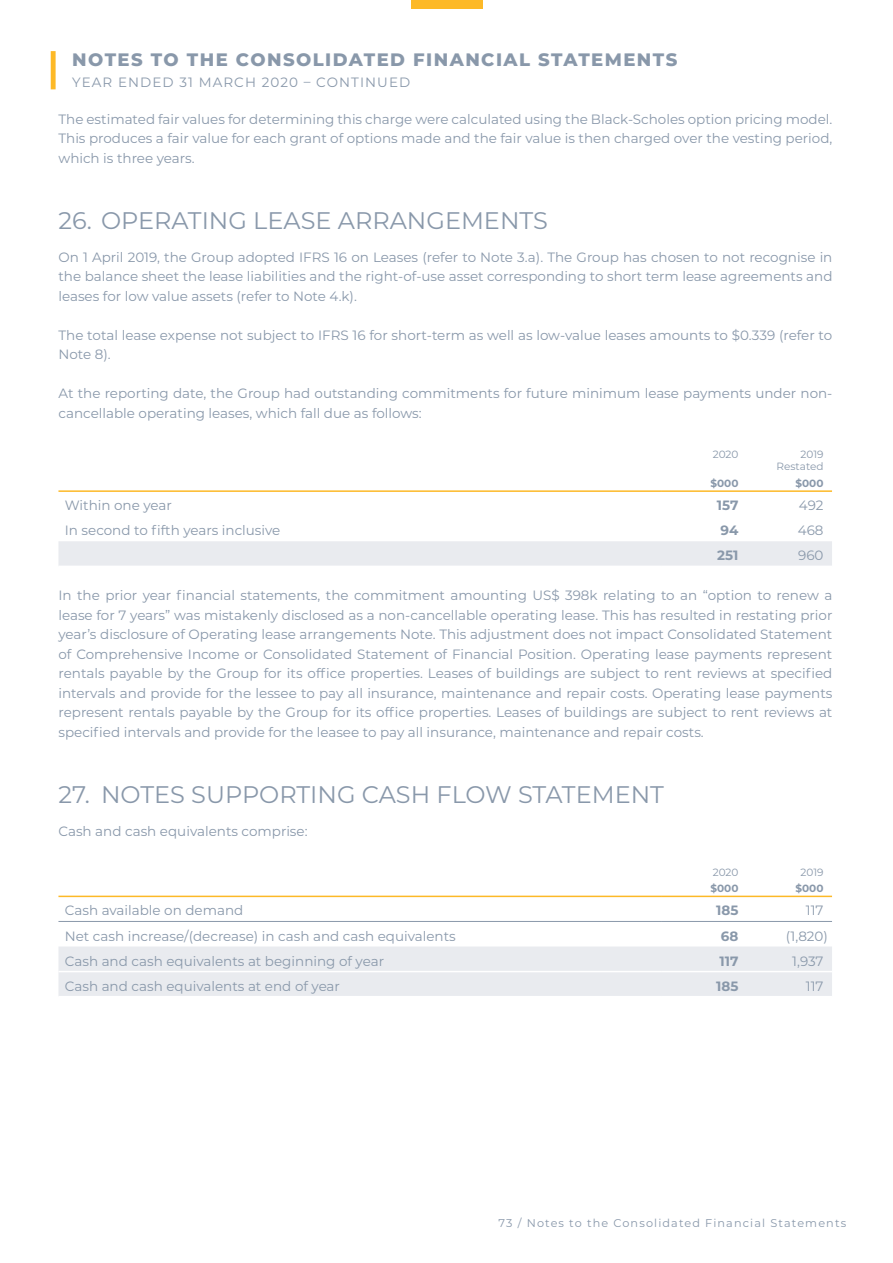
<style>
.page{position:relative;width:893px;height:1263px;background:#fff}
.page>*{position:absolute;margin:0;border:0;box-sizing:border-box;transform-origin:0 0}
.Heading_1_CAPS{font:24px "Montserrat";color:#8998aa}
.t1{font:800 18px "Montserrat";letter-spacing:.08em;color:#8998aa}
.Main_Text{font:13.5px/19.5px "Montserrat";color:#8998aa;text-align:justify}
.Table_text{font:13.5px "Montserrat";color:#8998aa}
.Main_Text-2{font:13.5px "Montserrat";letter-spacing:.08em;color:#8998aa}
.Table_text-2{font:700 13.5px "Montserrat";color:#8998aa}
.t2{font:11.25px "Montserrat";letter-spacing:.1em;color:#8998aa}
.Table_heads{font:10.5px "Montserrat";color:#8998aa}
.Table_heads_Bold_for{font:700 10.5px "Montserrat";color:#8998aa}
</style>
<div class="page">
<div style="left:411px;top:0;width:71px;height:9px;background:#fdb927"></div>
<div style="left:51px;top:51px;width:5px;height:38px;background:#fdb927"></div>
<div style="left:58px;top:541px;width:774px;height:25px;background:#e9ebef"></div>
<hr style="left:58px;top:490px;width:604px;height:2px;background:#fdb927">
<hr style="left:662px;top:490px;width:85px;height:2px;background:#fdb927">
<hr style="left:747px;top:490px;width:85px;height:2px;background:#fdb927">
<div style="left:58px;top:946px;width:774px;height:50px;background:#e9ebef"></div>
<hr style="left:58px;top:971px;width:604px;height:1px;background:#fff">
<hr style="left:662px;top:971px;width:85px;height:1px;background:#fff">
<hr style="left:747px;top:971px;width:85px;height:1px;background:#fff">
<hr style="left:58px;top:921px;width:604px;height:1px;background:#8998aa">
<hr style="left:662px;top:921px;width:85px;height:1px;background:#8998aa">
<hr style="left:747px;top:921px;width:85px;height:1px;background:#8998aa">
<hr style="left:58px;top:896px;width:604px;height:1px;background:#fdb927">
<hr style="left:662px;top:896px;width:85px;height:1px;background:#fdb927">
<hr style="left:747px;top:896px;width:85px;height:1px;background:#fdb927">
<h2 class="t1" style="left:72px;top:47px;width:606px">NOTES TO THE CONSOLIDATED FINANCIAL STATEMENTS</h2>
<p class="Main_Text-2" style="left:72px;top:73px;width:340px">YEAR ENDED 31 MARCH 2020 – CONTINUED</p>
<p class="Main_Text" style="left:58px;top:109px;width:775px">The estimated fair values for determining this charge were calculated using the Black-Scholes option pricing model.<br>This produces a fair value for each grant of options made and the fair value is then charged over the vesting period, which is three years.</p>
<p class="Heading_1_CAPS" style="left:58px;top:204px;width:491px">26. OPERATING LEASE ARRANGEMENTS</p>
<p class="Main_Text" style="left:58px;top:247px;width:775px">On 1 April 2019, the Group adopted IFRS 16 on Leases (refer to Note 3.a). The Group has chosen to not recognise in the balance sheet the lease liabilities and the right-of-use asset corresponding to short term lease agreements and leases for low value assets (refer to Note 4.k).</p>
<p class="Main_Text" style="left:58px;top:325px;width:775px">The total lease expense not subject to IFRS 16 for short-term as well as low-value leases amounts to $0.339 (refer to<br>Note 8).</p>
<p class="Main_Text" style="left:58px;top:383px;width:775px">At the reporting date, the Group had outstanding commitments for future minimum lease payments under non&shy;cancellable operating leases, which fall due as follows:</p>
<p class="Table_heads" style="left:713px;top:447px;width:27px">2020</p>
<p class="Table_heads" style="left:800px;top:447px;width:25px">2019</p>
<p class="Table_heads" style="left:776px;top:459px;width:49px">Restated</p>
<p class="Table_heads_Bold_for" style="left:710px;top:476px;width:30px">$000</p>
<p class="Table_heads_Bold_for" style="left:795px;top:476px;width:30px">$000</p>
<p class="Table_text" style="left:65px;top:496px;width:109px">Within one year</p>
<p class="Table_text-2" style="left:717px;top:496px;width:23px">157</p>
<p class="Table_text" style="left:799px;top:496px;width:26px">492</p>
<p class="Table_text" style="left:65px;top:521px;width:217px">In second to fifth years inclusive</p>
<p class="Table_text-2" style="left:721px;top:521px;width:19px">94</p>
<p class="Table_text" style="left:798px;top:521px;width:27px">468</p>
<p class="Table_text-2" style="left:717px;top:546px;width:23px">251</p>
<p class="Table_text" style="left:798px;top:546px;width:27px">960</p>
<p class="Main_Text" style="left:58px;top:585px;width:775px">In the prior year financial statements, the commitment amounting US$ 398k relating to an “option to renew a lease for 7 years” was mistakenly disclosed as a non-cancellable operating lease. This has resulted in restating prior year’s disclosure of Operating lease arrangements Note. This adjustment does not impact Consolidated Statement of Comprehensive Income or Consolidated Statement of Financial Position. Operating lease payments represent rentals payable by the Group for its office properties. Leases of buildings are subject to rent reviews at specified intervals and provide for the lessee to pay all insurance, maintenance and repair costs. Operating lease payments represent rentals payable by the Group for its office properties. Leases of buildings are subject to rent reviews at specified intervals and provide for the leasee to pay all insurance, maintenance and repair costs.</p>
<p class="Heading_1_CAPS" style="left:58px;top:778px;width:607px">27. NOTES SUPPORTING CASH FLOW STATEMENT</p>
<p class="Main_Text" style="left:58px;top:821px;width:251px">Cash and cash equivalents comprise:</p>
<p class="Table_heads" style="left:713px;top:865px;width:27px">2020</p>
<p class="Table_heads" style="left:800px;top:865px;width:25px">2019</p>
<p class="Table_heads_Bold_for" style="left:710px;top:881px;width:30px">$000</p>
<p class="Table_heads_Bold_for" style="left:795px;top:881px;width:30px">$000</p>
<p class="Table_text" style="left:65px;top:901px;width:180px">Cash available on demand</p>
<p class="Table_text-2" style="left:716px;top:901px;width:24px">185</p>
<p class="Table_text" style="left:806px;top:901px;width:19px">117</p>
<p class="Table_text" style="left:65px;top:926px;width:392px">Net cash increase/(decrease) in cash and cash equivalents</p>
<p class="Table_text-2" style="left:721px;top:926px;width:19px">68</p>
<p class="Table_text" style="left:786px;top:926px;width:44px">(1,820)</p>
<p class="Table_text" style="left:65px;top:951px;width:321px">Cash and cash equivalents at beginning of year</p>
<p class="Table_text-2" style="left:719px;top:951px;width:20px">117</p>
<p class="Table_text" style="left:792px;top:951px;width:33px">1,937</p>
<p class="Table_text" style="left:65px;top:976px;width:277px">Cash and cash equivalents at end of year</p>
<p class="Table_text-2" style="left:716px;top:976px;width:24px">185</p>
<p class="Table_text" style="left:806px;top:976px;width:19px">117</p>
<p class="t2" style="left:499px;top:1215px;width:349px">73 / Notes to the Consolidated Financial Statements</p>
</div>
